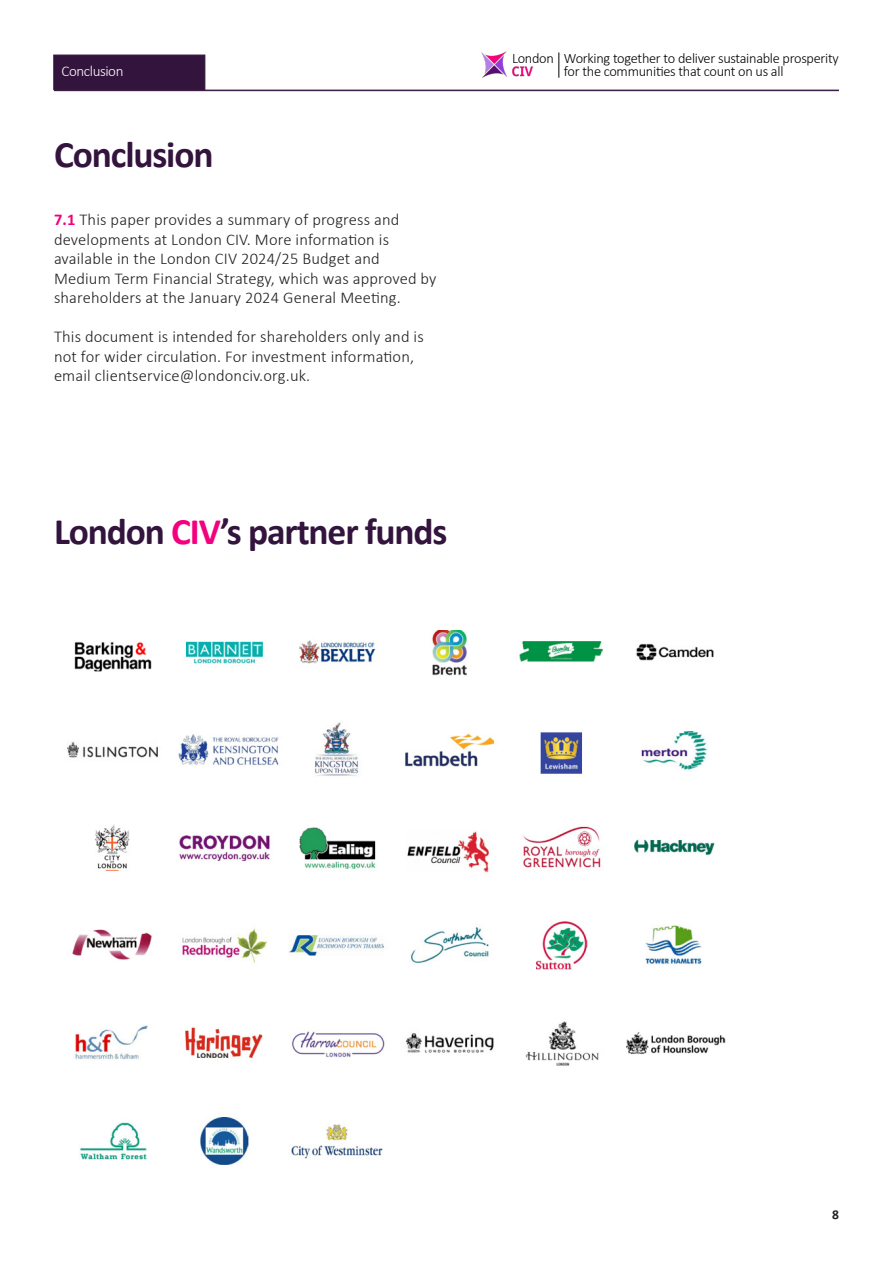
<style>
.page{position:relative;width:893px;height:1263px;background:#fff}
.page>*{position:absolute;margin:0;border:0;box-sizing:border-box;transform-origin:0 0}
.t1{font:700 37.5px "Calibri";letter-spacing:-.03em;color:#33143d}
.Copy{font:300 16.5px/19.5px "Calibri";letter-spacing:.01em;color:#231f20}
.t2{font:300 15px "Calibri";letter-spacing:-.03em;color:#fff}
.t3{font:300 14.4px/12.6px "Calibri";letter-spacing:-.02em;color:#000;text-align:center}
.t4{font:700 13.5px "Calibri";color:#231f20}
.s1{font-weight:700;color:#f3007f}
.s2{color:#f3007f}
</style>
<div class="page">
<img style="left:481px;top:52px;width:26px;height:26px">
<img style="left:512px;top:66px;width:21px;height:11px">
<svg style="left:559px;top:52px;width:1px;height:26px"></svg>
<div style="left:53px;top:55px;width:152px;height:35px;background:#33143d"></div>
<hr style="left:54px;top:90px;width:785px;height:1px;background:#33143d">
<img style="left:67px;top:630px;width:659px;height:535px">
<p class="t2" style="left:62px;top:61px;width:63px">Conclusion</p>
<p class="t1" style="left:54px;top:128px;width:161px">Conclusion</p>
<p class="Copy" style="left:54px;top:210px;width:384px"><span class="s1">7.1</span> This paper provides a summary of progress and developments at London CIV. More information is available in the London CIV 2024/25 Budget and Medium Term Financial Strategy, which was approved by shareholders at the January 2024 General Meeting.</p>
<p class="Copy" style="left:54px;top:327px;width:371px">This document is intended for shareholders only and is not for wider circulation. For investment information, email clientservice@londonciv.org.uk.</p>
<p class="t1" style="left:54px;top:505px;width:395px">London <span class="s2">CIV</span>’s partner funds</p>
<p class="t3" style="left:512px;top:52px;width:328px">London Working together to deliver sustainable prosperity for the communities that count on us all</p>
<p class="t4" style="left:832px;top:1205px;width:8px">8</p>
</div>
